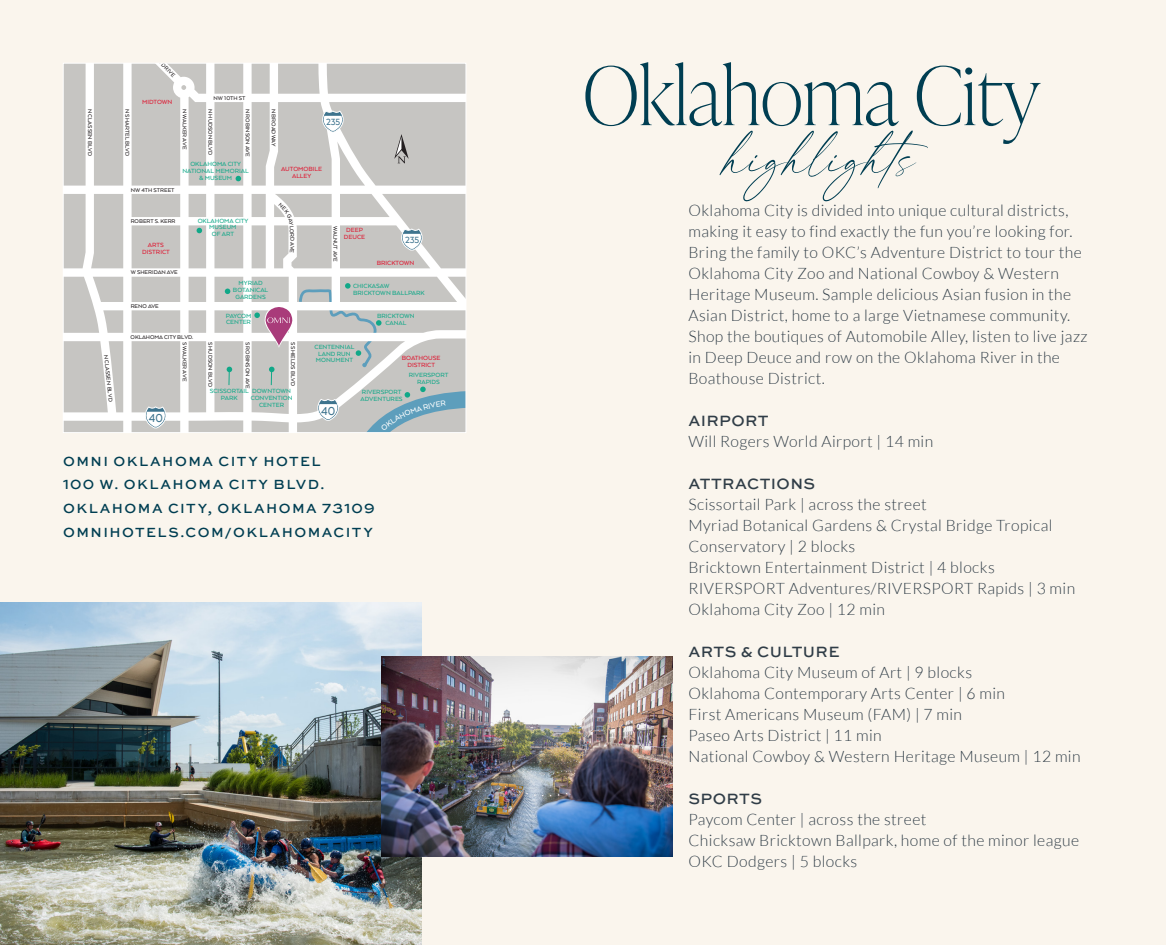
<style>
.page{position:relative;width:1166px;height:945px;background:#faf5ed}
.page>*{position:absolute;margin:0;border:0;box-sizing:border-box;transform-origin:0 0}
.Headline_-_Ivy_Presto_Light{font:100 80.5px "Ivy Presto Display";color:#003e52}
.Headline_-_script{font:56px "Felicity";color:#003e52}
.Body_Copy{font:300 15.75px/21px "Lato";letter-spacing:.025em;color:#303d47}
.Body_Copy-2{font:500 15.75px "Sweet Sans Pro";letter-spacing:.025em;color:#303d47}
.Contact_Information{font:500 14px "Sweet Sans Pro";letter-spacing:.1em;color:#003e52}
.t1{font:500 13.3px "Arquitecta";color:#3e748e;scale:.9 1}
.t2{font:500 10.33px "Arquitecta";color:#3e748e;scale:.9 1}
.t3{font:500 7px/7px "Arquitecta";color:#11a888;text-align:center}
.t4{font:500 7px/7px "Arquitecta";color:#de1730;text-align:center}
.t5{font:500 6.3px "Arquitecta";color:#231f20}
</style>
<div class="page">
<img style="left:0;top:602px;width:422px;height:343px">
<img style="left:382px;top:656px;width:290px;height:200px">
<svg style="left:65px;top:65px;width:399px;height:366px;background:#d7d6d4"></svg>
<svg style="left:141px;top:406px;width:29px;height:22px"></svg>
<svg style="left:397px;top:228px;width:29px;height:22px"></svg>
<svg style="left:318px;top:110px;width:29px;height:22px"></svg>
<svg style="left:225px;top:289px;width:5px;height:5px"></svg>
<svg style="left:196px;top:228px;width:6px;height:5px"></svg>
<svg style="left:235px;top:176px;width:6px;height:5px"></svg>
<svg style="left:394px;top:134px;width:14px;height:29px"></svg>
<svg style="left:227px;top:367px;width:5px;height:18px"></svg>
<svg style="left:279px;top:202px;width:15px;height:51px"></svg>
<svg style="left:254px;top:283px;width:212px;height:150px;background:#c9cbcc"></svg>
<p class="t5" style="left:146px;top:43px;width:45px;rotate:45deg">CLASSEN DRIVE</p>
<p class="t4" style="left:142px;top:98px;width:32px">MIDTOWN</p>
<p class="t5" style="left:214px;top:94px;width:33px">NW 10TH ST</p>
<p class="t5" style="left:94px;top:109px;width:49px;rotate:90deg">N CLASSEN BLVD</p>
<p class="t5" style="left:131px;top:109px;width:49px;rotate:90deg">N SHARTEL BLVD</p>
<p class="t5" style="left:189px;top:109px;width:42px;rotate:90deg">N WALKER AVE</p>
<p class="t5" style="left:214px;top:109px;width:48px;rotate:90deg">N HUDSON BLVD</p>
<p class="t5" style="left:252px;top:109px;width:49px;rotate:90deg">N ROBINSON AVE</p>
<p class="t5" style="left:131px;top:186px;width:45px">NW 4TH STREET</p>
<p class="t3" style="left:182px;top:160px;width:68px">OKLAHOMA CITY<br>NATIONAL MEMORIAL &amp; MUSEUM</p>
<p class="t5" style="left:131px;top:217px;width:46px">ROBERT S. KERR</p>
<p class="t4" style="left:142px;top:241px;width:29px">ARTS<br>DISTRICT</p>
<p class="t5" style="left:131px;top:269px;width:49px">W SHERIDAN AVE</p>
<p class="t3" style="left:198px;top:217px;width:52px">OKLAHOMA CITY<br>MUSEUM<br>OF ART</p>
<p class="t5" style="left:278px;top:109px;width:39px;rotate:90deg">N BROADWAY</p>
<p class="t2" style="left:326px;top:116px;width:17px">235</p>
<p class="t4" style="left:281px;top:165px;width:43px">AUTOMOBILE<br>ALLEY</p>
<p class="t5" style="left:339px;top:226px;width:37px;rotate:90deg">WALNUT AVE</p>
<p class="t4" style="left:344px;top:226px;width:23px">DEEP<br>DEUCE</p>
<p class="t2" style="left:405px;top:234px;width:17px">235</p>
<p class="t4" style="left:377px;top:259px;width:39px">BRICKTOWN</p>
<p class="t5" style="left:110px;top:354px;width:49px;rotate:84deg">N CLASSEN BLVD</p>
<p class="t5" style="left:131px;top:302px;width:30px">RENO AVE</p>
<p class="t5" style="left:131px;top:333px;width:64px">OKLAHOMA CITY BLVD.</p>
<p class="t3" style="left:233px;top:280px;width:37px">MYRIAD<br>BOTANICAL<br>GARDENS</p>
<p class="t3" style="left:226px;top:312px;width:27px;text-align:left">PAYCOM<br>CENTER</p>
<p class="t3" style="left:353px;top:282px;width:73px;text-align:left">CHICKASAW<br>BRICKTOWN BALLPARK</p>
<p class="t3" style="left:377px;top:312px;width:39px">BRICKTOWN<br>CANAL</p>
<p class="t1" style="left:149px;top:410px;width:17px">40</p>
<p class="t5" style="left:189px;top:342px;width:41px;rotate:90deg">S WALKER AVE</p>
<p class="t5" style="left:214px;top:342px;width:47px;rotate:90deg">S HUDSON BLVD</p>
<p class="t5" style="left:252px;top:342px;width:48px;rotate:90deg">S ROBINSON AVE</p>
<p class="t5" style="left:297px;top:342px;width:46px;rotate:90deg">S SHIELDS BLVD</p>
<p class="t3" style="left:314px;top:343px;width:41px">CENTENNIAL<br>LAND RUN<br>MONUMENT</p>
<p class="t4" style="left:402px;top:354px;width:40px">BOATHOUSE<br>DISTRICT</p>
<p class="t3" style="left:409px;top:371px;width:41px">RIVERSPORT<br>RAPIDS</p>
<p class="t3" style="left:251px;top:387px;width:43px">DOWNTOWN<br>CONVENTION<br>CENTER</p>
<p class="t3" style="left:210px;top:387px;width:41px">SCISSORTAIL<br>PARK</p>
<p class="t3" style="left:360px;top:388px;width:44px;text-align:left">RIVERSPORT<br>ADVENTURES</p>
<p class="t1" style="left:321px;top:403px;width:17px">40</p>
<p class="Contact_Information" style="left:63px;top:451px;width:259px">OMNI OKLAHOMA CITY HOTEL</p>
<p class="Contact_Information" style="left:63px;top:474px;width:263px">100 W. OKLAHOMA CITY BLVD.</p>
<p class="Contact_Information" style="left:63px;top:498px;width:313px">OKLAHOMA CITY, OKLAHOMA 73109</p>
<p class="Contact_Information" style="left:63px;top:522px;width:311px">OMNIHOTELS.COM/OKLAHOMACITY</p>
<p class="Headline_-_Ivy_Presto_Light" style="left:583px;top:39px;width:458px">Oklahoma City</p>
<p class="Headline_-_script" style="left:725px;top:118px;width:219px">highlights</p>
<p class="Body_Copy" style="left:688px;top:200px;width:401px">Oklahoma City is divided into unique cultural districts, making it easy to find exactly the fun you’re looking for.<br>Bring the family to OKC’s Adventure District to tour the Oklahoma City Zoo and National Cowboy &amp; Western Heritage Museum. Sample delicious Asian fusion in the Asian District, home to a large Vietnamese community.<br>Shop the boutiques of Automobile Alley, listen to live jazz in Deep Deuce and row on the Oklahoma River in the Boathouse District.</p>
<p class="Body_Copy-2" style="left:688px;top:409px;width:82px">AIRPORT</p>
<p class="Body_Copy" style="left:688px;top:431px;width:246px">Will Rogers World Airport | 14 min</p>
<p class="Body_Copy-2" style="left:688px;top:472px;width:128px">ATTRACTIONS</p>
<p class="Body_Copy" style="left:688px;top:494px;width:240px">Scissortail Park | across the street</p>
<p class="Body_Copy" style="left:688px;top:515px;width:365px">Myriad Botanical Gardens &amp; Crystal Bridge Tropical<br>Conservatory | 2 blocks</p>
<p class="Body_Copy" style="left:688px;top:557px;width:308px">Bricktown Entertainment District | 4 blocks</p>
<p class="Body_Copy" style="left:688px;top:578px;width:388px">RIVERSPORT Adventures/RIVERSPORT Rapids | 3 min</p>
<p class="Body_Copy" style="left:688px;top:599px;width:198px">Oklahoma City Zoo | 12 min</p>
<p class="Body_Copy-2" style="left:688px;top:640px;width:153px">ARTS &amp; CULTURE</p>
<p class="Body_Copy" style="left:688px;top:662px;width:285px">Oklahoma City Museum of Art | 9 blocks</p>
<p class="Body_Copy" style="left:688px;top:683px;width:318px">Oklahoma Contemporary Arts Center | 6 min</p>
<p class="Body_Copy" style="left:688px;top:704px;width:275px">First Americans Museum (FAM) | 7 min</p>
<p class="Body_Copy" style="left:688px;top:725px;width:195px">Paseo Arts District | 11 min</p>
<p class="Body_Copy" style="left:688px;top:746px;width:393px">National Cowboy &amp; Western Heritage Museum | 12 min</p>
<p class="Body_Copy-2" style="left:688px;top:787px;width:75px">SPORTS</p>
<p class="Body_Copy" style="left:688px;top:809px;width:239px">Paycom Center | across the street</p>
<p class="Body_Copy" style="left:688px;top:830px;width:392px">Chicksaw Bricktown Ballpark, home of the minor league<br>OKC Dodgers | 5 blocks</p>
</div>
